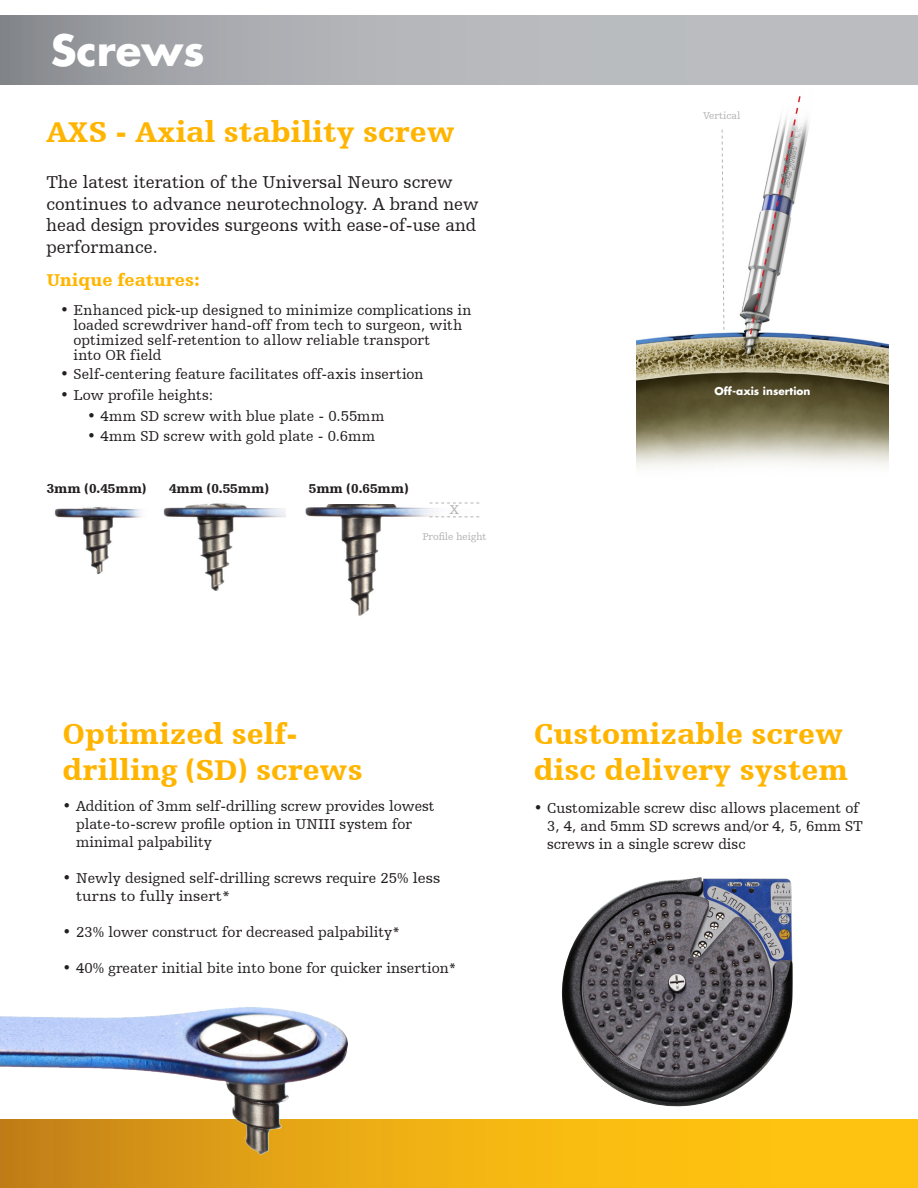
<style>
.page{position:relative;width:918px;height:1188px;background:#fff}
.page>*{position:absolute;margin:0;border:0;box-sizing:border-box;transform-origin:0 0}
.t1{font:700 42px "Futura For Stryker";color:#fff}
.t2{font:900 30px/36px "Humanist Slabserif 712 BT";color:#ffb500}
.t3{font:18px/21.6px "Humanist Slabserif 712 BT";color:#231f20}
.t4{font:900 18px "Humanist Slabserif 712 BT";color:#ffb500}
.t5{font:15px/18px "Humanist Slabserif 712 BT";color:#231f20}
.t6{font:900 13.5px "Humanist Slabserif 712 BT";color:#231f20}
.t7{font:13.5px "Humanist Slabserif 712 BT";color:#b2b3b3}
.t8{font:10.5px "Humanist Slabserif 712 BT";color:#b2b3b3}
.t9{font:700 10.5px "Futura For Stryker";color:#fff}
</style>
<div class="page">
<svg style="left:0;top:16px;width:918px;height:68px"></svg>
<img style="left:54px;top:502px;width:426px;height:73px">
<img style="left:291px;top:505px;width:180px;height:111px">
<img style="left:148px;top:502px;width:138px;height:89px">
<svg style="left:430px;top:503px;width:49px;height:1px"></svg>
<svg style="left:430px;top:516px;width:49px;height:1px"></svg>
<img style="left:636px;top:119px;width:253px;height:348px">
<svg style="left:721px;top:129px;width:4px;height:202px"></svg>
<svg style="left:749px;top:96px;width:53px;height:240px"></svg>
<img style="left:561px;top:877px;width:232px;height:230px">
<div style="left:0;top:1120px;width:918px;height:68px;background:linear-gradient(to right,#cc8a18,#ffd00f)"></div>
<img style="left:0;top:1007px;width:364px;height:155px">
<p class="t1" style="left:51px;top:23px;width:156px">Screws</p>
<p class="t2" style="left:46px;top:114px;width:410px">AXS - Axial stability screw</p>
<p class="t3" style="left:46px;top:171px;width:434px">The latest iteration of the Universal Neuro screw continues to advance neurotechnology. A brand new head design provides surgeons with ease-of-use and performance.</p>
<p class="t4" style="left:46px;top:269px;width:155px">Unique features:</p>
<p class="t5" style="left:74px;top:302px;width:400px;line-height:15px;text-indent:-14px">• Enhanced pick-up designed to minimize complications in loaded screwdriver hand-off from tech to surgeon, with optimized self-retention to allow reliable transport<br>into OR field</p>
<p class="t5" style="left:60px;top:365px;width:365px">• Self-centering feature facilitates off-axis insertion</p>
<p class="t5" style="left:60px;top:386px;width:155px">• Low profile heights:</p>
<p class="t5" style="left:87px;top:407px;width:299px">• 4mm SD screw with blue plate - 0.55mm</p>
<p class="t5" style="left:87px;top:427px;width:290px">• 4mm SD screw with gold plate - 0.6mm</p>
<p class="t6" style="left:47px;top:480px;width:101px">3mm (0.45mm)</p>
<p class="t6" style="left:169px;top:480px;width:101px">4mm (0.55mm)</p>
<p class="t6" style="left:309px;top:480px;width:101px">5mm (0.65mm)</p>
<p class="t7" style="left:450px;top:501px;width:11px">X</p>
<p class="t8" style="left:422px;top:530px;width:66px">Profile height</p>
<p class="t8" style="left:703px;top:109px;width:39px">Vertical</p>
<p class="t9" style="left:715px;top:384px;width:97px">Off-axis insertion</p>
<p class="t2" style="left:63px;top:715px;width:302px">Optimized self&shy;drilling (SD) screws</p>
<p class="t5" style="left:76px;top:797px;width:360px;text-indent:-14px">• Addition of 3mm self-drilling screw provides lowest plate-to-screw profile option in UNIII system for minimal palpability</p>
<p class="t5" style="left:76px;top:869px;width:366px;text-indent:-13px">• Newly designed self-drilling screws require 25% less turns to fully insert*</p>
<p class="t5" style="left:63px;top:923px;width:339px">• 23% lower construct for decreased palpability*</p>
<p class="t5" style="left:63px;top:959px;width:395px">• 40% greater initial bite into bone for quicker insertion*</p>
<p class="t2" style="left:534px;top:715px;width:316px">Customizable screw disc delivery system</p>
<p class="t5" style="left:547px;top:799px;width:317px;text-indent:-14px">• Customizable screw disc allows placement of<br>3, 4, and 5mm SD screws and/or 4, 5, 6mm ST screws in a single screw disc</p>
</div>
